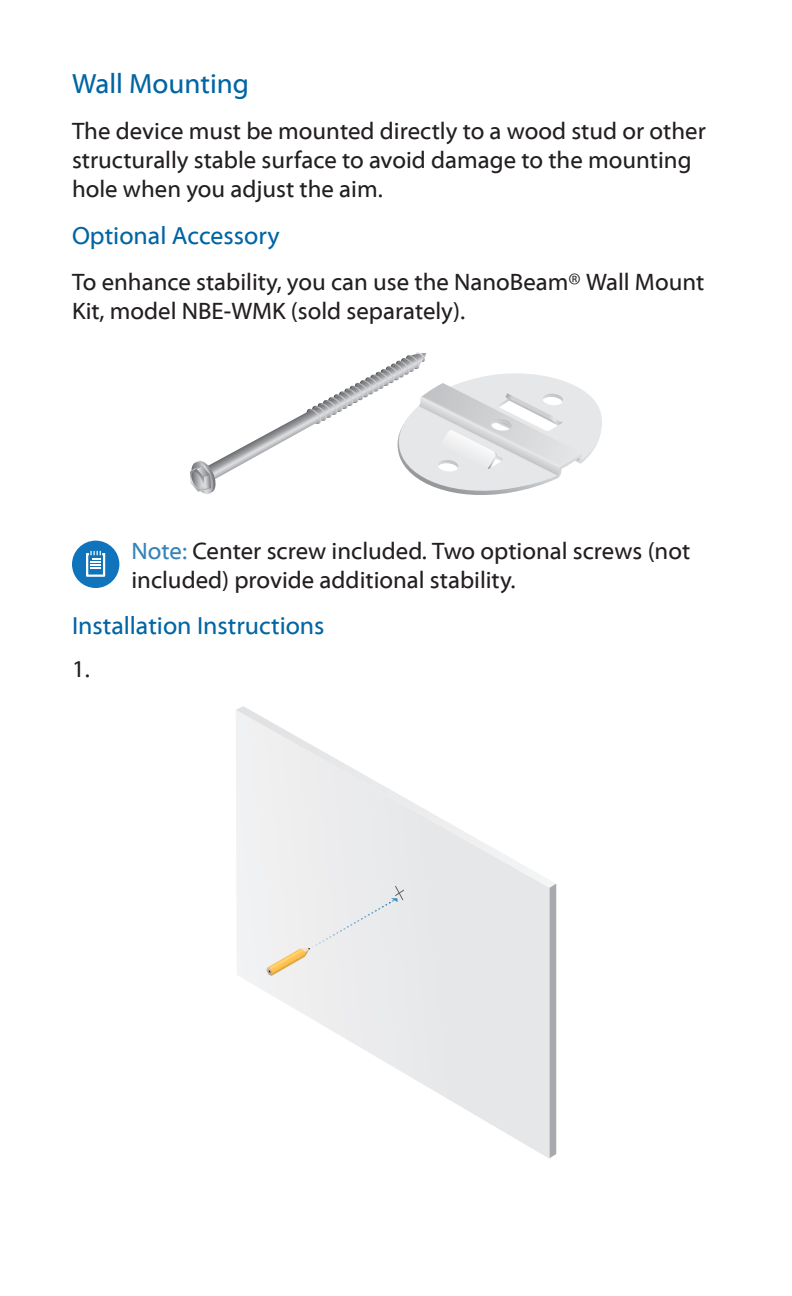
<style>
.page{position:relative;width:792px;height:1296px;background:#fff}
.page>*{position:absolute;margin:0;border:0;box-sizing:border-box;transform-origin:0 0}
.Heading_2{font:28px "Myriad Web Pro";color:#0065a4}
.Heading_3{font:24.8px "Myriad Web Pro";color:#0065a4}
.Body{font:24px/28.8px "Myriad Web Pro";color:#231f20}
.Note{font:24px/28.8px "Myriad Web Pro";color:#231f20}
.s1{color:#3484ba}
</style>
<div class="page">
<svg style="left:190px;top:352px;width:412px;height:143px"></svg>
<div style="left:72px;top:541px;width:47px;height:47px;background:#1074bc;border-radius:50%"></div>
<svg style="left:86px;top:551px;width:19px;height:26px"></svg>
<svg style="left:237px;top:888px;width:313px;height:271px"></svg>
<svg style="left:236px;top:706px;width:320px;height:182px"></svg>
<div style="left:550px;top:884px;width:6px;height:274px;background:#a8a9ad"></div>
<div style="left:267px;top:885px;width:138px;height:91px;background:#ececee"></div>
<p class="Heading_2" style="left:72px;top:69px;width:179px">Wall Mounting</p>
<p class="Body" style="left:72px;top:117px;width:635px">The device must be mounted directly to a wood stud or other structurally stable surface to avoid damage to the mounting hole when you adjust the aim.</p>
<p class="Heading_3" style="left:72px;top:223px;width:209px">Optional Accessory</p>
<p class="Body" style="left:72px;top:268px;width:634px">To enhance stability, you can use the NanoBeam® Wall Mount<br>Kit, model NBE-WMK (sold separately).</p>
<p class="Note" style="left:131px;top:537px;width:560px"><span class="s1">Note:</span> Center screw included. Two optional screws (not included) provide additional stability.</p>
<p class="Heading_3" style="left:72px;top:612px;width:254px">Installation Instructions</p>
<p class="Body" style="left:72px;top:655px;width:19px">1.</p>
</div>
